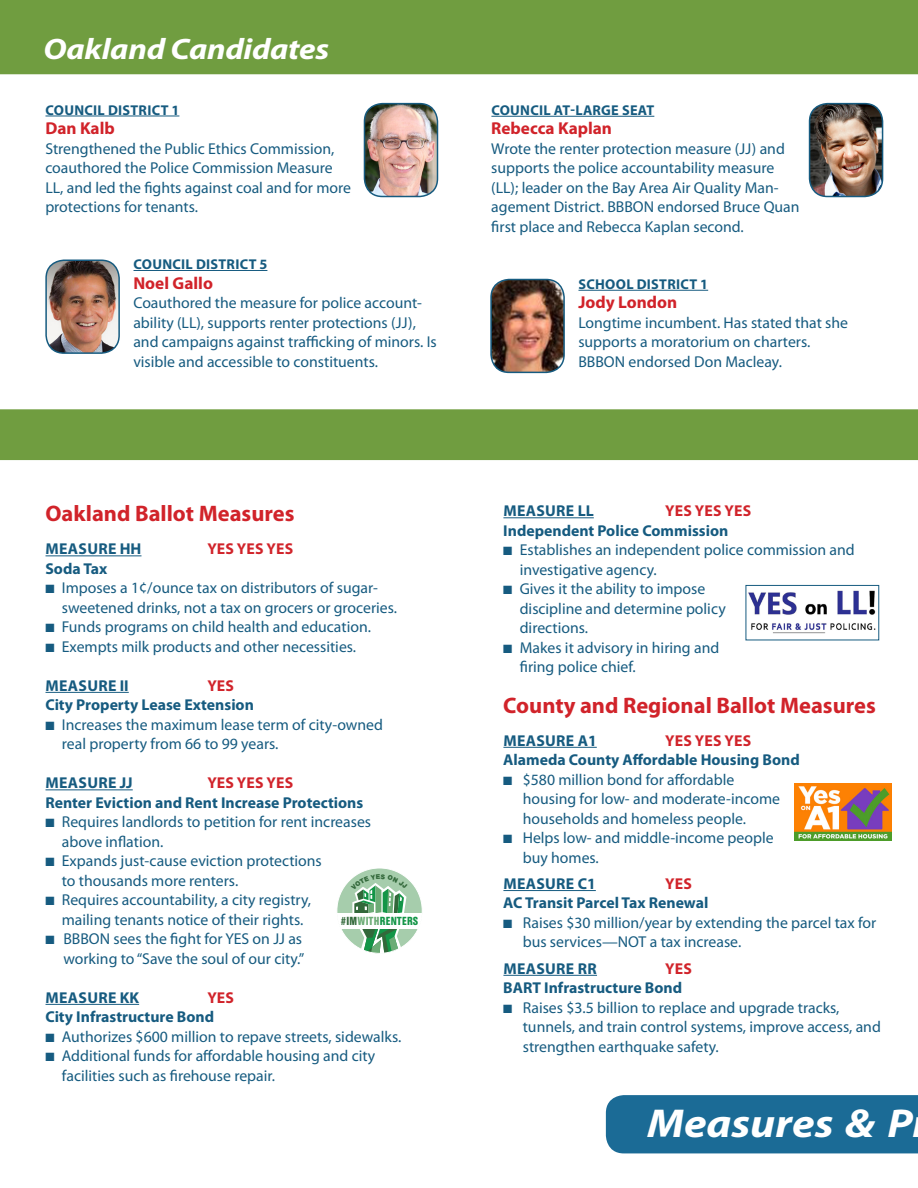
<style>
.page{position:relative;width:918px;height:1188px;background:#fff}
.page>*{position:absolute;margin:0;border:0;box-sizing:border-box;transform-origin:0 0}
.HD_1_more_or_less{font:italic 700 40.5px "Myriad Pro";color:#fff;scale:1.11 1}
.HD_1_more_or_less-2{font:italic 700 29.7px "Myriad Pro";letter-spacing:-.01em;color:#fff;scale:1.11 1}
.HD_3{font:700 22.5px "Myriad Pro";color:#d1232a}
.HD_2{font:700 22.5px "Myriad Pro";color:#d1232a}
.Measures_text{font:700 17.25px "Myriad Pro";color:#d1232a}
.Council_Dist_number{font:700 17.25px "Myriad Pro";color:#d1232a}
.Measures_text-2{font:15.75px/19.5px "Myriad Pro";color:#165b80}
.Measures_text-3{font:700 15.75px/19.5px "Myriad Pro";color:#165b80}
.Council_Dist_number-2{font:15.75px/19.5px "Myriad Pro";color:#165b80}
.Measures_text-4{font:700 15.75px "Myriad Pro";letter-spacing:.02em;color:#165b80}
.Measure_number{font:700 15.75px "Myriad Pro";letter-spacing:.02em;color:#165b80}
.Measures_text-5{font:700 15.75px "Myriad Pro";letter-spacing:.01em;color:#d1232a}
.Measure_number-2{font:700 15.75px "Myriad Pro";letter-spacing:.01em;color:#d1232a}
.Measures_text-6{font:700 14.25px "Myriad Pro";letter-spacing:.02em;color:#165b80}
.Council_Dist_number-3{font:700 14.25px "Myriad Pro";letter-spacing:.02em;color:#165b80}
.t1{font:900 12.3px "Nimbus San Con";letter-spacing:.015em;color:#139547;scale:.9 1}
.s1{color:#d1232a}
.s2{color:#32683a}
.s3{color:#6cac76}
</style>
<div class="page">
<div style="left:0;top:0;width:918px;height:460px;background:#709d40"></div>
<svg style="left:0;top:74px;width:918px;height:335px"></svg>
<hr style="left:46px;top:555px;width:96px;height:1px;background:#165b80">
<hr style="left:46px;top:692px;width:83px;height:1px;background:#165b80">
<hr style="left:46px;top:789px;width:87px;height:1px;background:#165b80">
<hr style="left:46px;top:1004px;width:93px;height:1px;background:#165b80">
<hr style="left:46px;top:116px;width:133px;height:1px;background:#165b80">
<hr style="left:134px;top:270px;width:133px;height:1px;background:#165b80">
<hr style="left:491px;top:116px;width:163px;height:1px;background:#165b80">
<hr style="left:578px;top:290px;width:130px;height:1px;background:#165b80">
<hr style="left:503px;top:517px;width:91px;height:1px;background:#165b80">
<hr style="left:503px;top:747px;width:94px;height:1px;background:#165b80">
<hr style="left:503px;top:890px;width:93px;height:1px;background:#165b80">
<hr style="left:503px;top:975px;width:94px;height:1px;background:#165b80">
<img style="left:364px;top:104px;width:73px;height:92px">
<div style="left:364px;top:103px;width:74px;height:94px;border:2px solid #165b80;border-radius:18px"></div>
<img style="left:46px;top:260px;width:73px;height:93px">
<div style="left:45px;top:260px;width:75px;height:94px;border:2px solid #165b80;border-radius:18px"></div>
<img style="left:810px;top:104px;width:73px;height:92px">
<div style="left:809px;top:103px;width:74px;height:94px;border:2px solid #165b80;border-radius:18px"></div>
<svg style="left:339px;top:870px;width:81px;height:73px;fill:#a6cdac"></svg>
<div style="left:337px;top:913px;width:85px;height:16px;background:#fff"></div>
<img style="left:748px;top:590px;width:128px;height:44px">
<div style="left:746px;top:585px;width:133px;height:55px;border:1px solid #165b80"></div>
<svg style="left:794px;top:783px;width:98px;height:58px"></svg>
<img style="left:795px;top:784px;width:97px;height:57px">
<div style="left:606px;top:1095px;width:312px;height:58px;background:#1b6b96"></div>
<img style="left:491px;top:280px;width:73px;height:92px">
<div style="left:490px;top:279px;width:75px;height:94px;border:2px solid #165b80;border-radius:18px"></div>
<svg style="left:351px;top:874px;width:56px;height:79px"></svg>
<p class="HD_1_more_or_less-2" style="left:44px;top:30px;width:259px">Oakland Candidates</p>
<p class="Measures_text-6" style="left:46px;top:100px;width:135px">COUNCIL DISTRICT 1</p>
<p class="Measures_text" style="left:45px;top:117px;width:71px">Dan Kalb</p>
<p class="Measures_text-2" style="left:45px;top:138px;width:307px">Strengthened the Public Ethics Commission, coauthored the Police Commission Measure LL, and led the fights against coal and for more protections for tenants.</p>
<p class="Measures_text-6" style="left:134px;top:255px;width:135px">COUNCIL DISTRICT 5</p>
<p class="Measures_text" style="left:133px;top:272px;width:81px">Noel Gallo</p>
<p class="Measures_text-2" style="left:133px;top:293px;width:305px">Coauthored the measure for police account&shy;ability (LL), supports renter protections (JJ), and campaigns against trafficking of minors. Is visible and accessible to constituents.</p>
<p class="HD_2" style="left:45px;top:499px;width:251px">Oakland Ballot Measures</p>
<p class="Measures_text-4" style="left:46px;top:539px;width:97px">MEASURE HH</p>
<p class="Measures_text-5" style="left:207px;top:539px;width:88px">YES YES YES</p>
<p class="Measures_text-3" style="left:45px;top:558px;width:64px">Soda Tax</p>
<p class="Measures_text-2" style="left:62px;top:578px;width:337px;text-indent:-17px">■ Imposes a 1¢/ounce tax on distributors of sugar&shy;sweetened drinks, not a tax on grocers or groceries.</p>
<p class="Measures_text-2" style="left:45px;top:617px;width:327px">■ Funds programs on child health and education.</p>
<p class="Measures_text-2" style="left:45px;top:637px;width:312px">■ Exempts milk products and other necessities.</p>
<p class="Measures_text-4" style="left:46px;top:675px;width:85px">MEASURE II</p>
<p class="Measures_text-3" style="left:45px;top:675px;width:210px;text-indent:162px"><span class="s1">YES<br></span>City Property Lease Extension</p>
<p class="Measures_text-2" style="left:62px;top:715px;width:323px;text-indent:-17px">■ Increases the maximum lease term of city-owned real property from 66 to 99 years.</p>
<p class="Measures_text-4" style="left:46px;top:773px;width:89px">MEASURE JJ</p>
<p class="Measures_text-3" style="left:45px;top:773px;width:319px;text-indent:162px"><span class="s1">YES YES YES<br></span>Renter Eviction and Rent Increase Protections</p>
<p class="Measures_text-2" style="left:62px;top:812px;width:311px;text-indent:-17px">■ Requires landlords to petition for rent increases above inflation.</p>
<p class="Measures_text-2" style="left:62px;top:851px;width:262px;text-indent:-17px">■ Expands just-cause eviction protections to thousands more renters.</p>
<p class="Measures_text-2" style="left:45px;top:890px;width:267px;text-align:center">■ Requires accountability, a city registry, mailing tenants notice of their rights.</p>
<p class="Measures_text-2" style="left:45px;top:929px;width:260px;text-align:right">■ BBBON sees the fight for YES on JJ as working to “Save the soul of our city.”</p>
<p class="Measures_text-4" style="left:46px;top:987px;width:95px">MEASURE KK</p>
<p class="Measures_text-5" style="left:207px;top:987px;width:28px">YES</p>
<p class="Measures_text-3" style="left:45px;top:1007px;width:170px">City Infrastructure Bond</p>
<p class="Measures_text-2" style="left:45px;top:1027px;width:357px">■ Authorizes $600 million to repave streets, sidewalks.</p>
<p class="Measures_text-2" style="left:62px;top:1046px;width:315px;text-indent:-17px">■ Additional funds for affordable housing and city facilities such as firehouse repair.</p>
<p class="t1" style="left:341px;top:914px;width:88px"><span class="s2">#IM</span><span class="s3">WITH</span>RENTERS</p>
<p class="Measures_text-6" style="left:491px;top:101px;width:164px">COUNCIL AT-LARGE SEAT</p>
<p class="Measures_text" style="left:491px;top:117px;width:122px">Rebecca Kaplan</p>
<p class="Measures_text-2" style="left:491px;top:139px;width:310px">Wrote the renter protection measure (JJ) and supports the police accountability measure (LL); leader on the Bay Area Air Quality Man&shy;agement District. BBBON endorsed Bruce Quan first place and Rebecca Kaplan second.</p>
<p class="Council_Dist_number-3" style="left:578px;top:275px;width:131px">SCHOOL DISTRICT 1</p>
<p class="Council_Dist_number" style="left:578px;top:291px;width:100px">Jody London</p>
<p class="Council_Dist_number-2" style="left:578px;top:313px;width:271px">Longtime incumbent. Has stated that she supports a moratorium on charters.<br>BBBON endorsed Don Macleay.</p>
<p class="Measures_text-4" style="left:503px;top:501px;width:92px">MEASURE LL</p>
<p class="Measures_text-5" style="left:665px;top:501px;width:88px">YES YES YES</p>
<p class="Measures_text-3" style="left:503px;top:520px;width:227px">Independent Police Commission</p>
<p class="Measures_text-2" style="left:520px;top:540px;width:336px;text-indent:-16px">■ Establishes an independent police commission and investigative agency.</p>
<p class="Measures_text-2" style="left:520px;top:579px;width:207px;text-indent:-16px">■ Gives it the ability to impose discipline and determine policy directions.</p>
<p class="Measures_text-2" style="left:520px;top:637px;width:201px;text-indent:-16px">■ Makes it advisory in hiring and firing police chief.</p>
<p class="HD_3" style="left:503px;top:690px;width:374px">County and Regional Ballot Measures</p>
<p class="Measure_number" style="left:503px;top:730px;width:95px">MEASURE A1</p>
<p class="Measure_number-2" style="left:665px;top:730px;width:88px">YES YES YES</p>
<p class="Measures_text-3" style="left:503px;top:750px;width:298px">Alameda County Affordable Housing Bond</p>
<p class="Measures_text-2" style="left:523px;top:769px;width:259px;text-indent:-20px">■ $580 million bond for affordable housing for low- and moderate-income households and homeless people.</p>
<p class="Measures_text-2" style="left:523px;top:828px;width:252px;text-indent:-20px">■ Helps low- and middle-income people buy homes.</p>
<p class="Measure_number" style="left:503px;top:873px;width:94px">MEASURE C1</p>
<p class="Measure_number-2" style="left:665px;top:873px;width:28px">YES</p>
<p class="Measures_text-3" style="left:503px;top:893px;width:207px">AC Transit Parcel Tax Renewal</p>
<p class="Measures_text-2" style="left:523px;top:913px;width:355px;text-indent:-20px">■ Raises $30 million/year by extending the parcel tax for bus services—NOT a tax increase.</p>
<p class="Measure_number" style="left:503px;top:958px;width:95px">MEASURE RR</p>
<p class="Measure_number-2" style="left:665px;top:958px;width:28px">YES</p>
<p class="Measures_text-3" style="left:503px;top:978px;width:180px">BART Infrastructure Bond</p>
<p class="Measures_text-2" style="left:523px;top:997px;width:360px;text-indent:-20px">■ Raises $3.5 billion to replace and upgrade tracks, tunnels, and train control systems, improve access, and strengthen earthquake safety.</p>
<p class="HD_1_more_or_less" style="left:647px;top:1097px;width:241px">Measures &amp; P</p>
</div>
